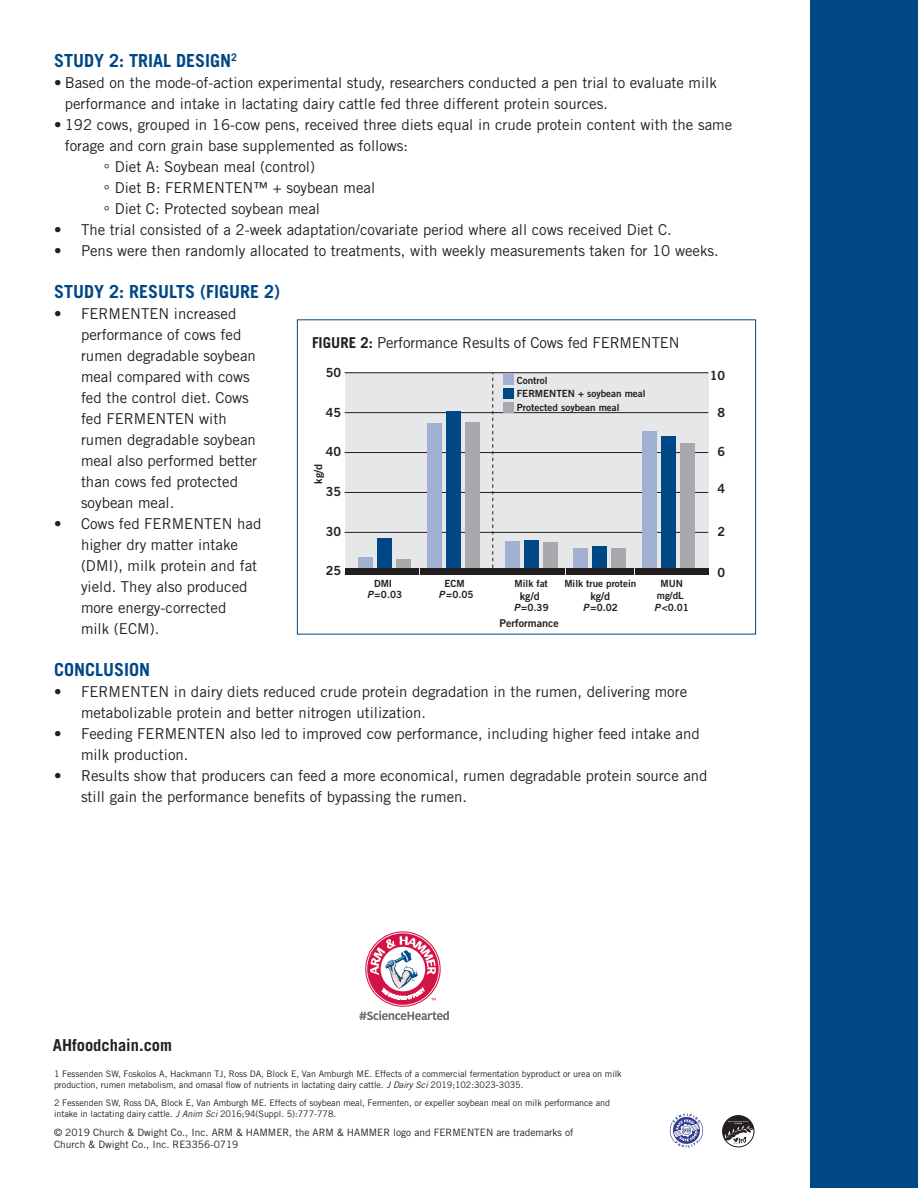
<style>
.page{position:relative;width:918px;height:1188px;background:#fff}
.page>*{position:absolute;margin:0;border:0;box-sizing:border-box;transform-origin:0 0}
.Section_Head{font:700 18px "Trade Gothic LT Std";color:#004785}
.t1{font:700 16.5px "Trade Gothic LT Std";color:#231f20}
.t2{font:15px/21px "Trade Gothic LT Std";color:#231f20}
.t3{font:12.6px "Trade Gothic LT Std Bd 2";color:#231f20}
.t4{font:10.8px "Trade Gothic LT Std Bd 2";color:#231f20}
.t5{font:10.2px/12.1px "Trade Gothic LT Std";color:#231f20}
.t6{font:9.9px/12.1px "Trade Gothic LT Std Bd 2";color:#231f20;text-align:center}
.t7{font:9px/10.8px "Trade Gothic LT Std";letter-spacing:-.005em;color:#231f20}
.s1{font-weight:700}
.s2{font-family:"Trade Gothic LT Std Bd 2 Obl"}
.s3{font-style:italic}
</style>
<div class="page">
<div style="left:810px;top:0;width:108px;height:1188px;background:#004785"></div>
<div style="left:345px;top:372px;width:364px;height:203px;background:#e6e7e8"></div>
<hr style="left:345px;top:532px;width:363px;height:1px;background:#231f20">
<hr style="left:345px;top:492px;width:363px;height:1px;background:#231f20">
<hr style="left:345px;top:412px;width:363px;height:1px;background:#231f20">
<hr style="left:345px;top:372px;width:363px;height:1px;background:#231f20">
<hr style="left:345px;top:452px;width:363px;height:1px;background:#231f20">
<div style="left:359px;top:557px;width:14px;height:14px;background:#a1afd0"></div>
<div style="left:378px;top:538px;width:14px;height:34px;background:#004785"></div>
<div style="left:397px;top:559px;width:14px;height:13px;background:#a7a9ac"></div>
<div style="left:427px;top:423px;width:15px;height:148px;background:#a1afd0"></div>
<div style="left:446px;top:412px;width:15px;height:160px;background:#004785"></div>
<div style="left:466px;top:422px;width:14px;height:150px;background:#a7a9ac"></div>
<div style="left:505px;top:541px;width:14px;height:29px;background:#a1afd0"></div>
<div style="left:524px;top:541px;width:14px;height:30px;background:#004785"></div>
<div style="left:543px;top:542px;width:14px;height:29px;background:#a7a9ac"></div>
<div style="left:574px;top:549px;width:14px;height:21px;background:#a1afd0"></div>
<div style="left:593px;top:546px;width:14px;height:25px;background:#004785"></div>
<div style="left:612px;top:548px;width:14px;height:23px;background:#a7a9ac"></div>
<div style="left:642px;top:431px;width:15px;height:140px;background:#a1afd0"></div>
<div style="left:661px;top:436px;width:15px;height:136px;background:#004785"></div>
<div style="left:681px;top:444px;width:14px;height:127px;background:#a7a9ac"></div>
<div style="left:345px;top:569px;width:364px;height:6px;background:#231f20"></div>
<div style="left:503px;top:374px;width:11px;height:11px;background:#a1afd0"></div>
<div style="left:503px;top:388px;width:11px;height:11px;background:#004785"></div>
<div style="left:503px;top:402px;width:11px;height:11px;background:#a7a9ac"></div>
<svg style="left:492px;top:373px;width:1px;height:196px"></svg>
<div style="left:297px;top:319px;width:459px;height:315px;border:1px solid #004785"></div>
<svg style="left:670px;top:1114px;width:33px;height:33px"></svg>
<div style="left:722px;top:1115px;width:32px;height:32px;border:1px solid #231f20;border-radius:50%"></div>
<svg style="left:723px;top:1116px;width:32px;height:32px"></svg>
<svg style="left:359px;top:932px;width:90px;height:88px"></svg>
<p class="Section_Head" style="left:54px;top:50px;width:184px">STUDY 2: TRIAL DESIGN<sup>2</sup></p>
<p class="t2" style="left:65px;top:72px;width:654px;text-indent:-11px">• Based on the mode-of-action experimental study, researchers conducted a pen trial to evaluate milk performance and intake in lactating dairy cattle fed three different protein sources.</p>
<p class="t2" style="left:65px;top:114px;width:669px;text-indent:-11px">• 192 cows, grouped in 16-cow pens, received three diets equal in crude protein content with the same forage and corn grain base supplemented as follows:</p>
<p class="t2" style="left:104px;top:156px;width:213px">° Diet A: Soybean meal (control)</p>
<p class="t2" style="left:104px;top:177px;width:273px">° Diet B: FERMENTEN™ + soybean meal</p>
<p class="t2" style="left:104px;top:198px;width:218px">° Diet C: Protected soybean meal</p>
<p class="t2" style="left:54px;top:219px;width:619px">• The trial consisted of a 2-week adaptation/covariate period where all cows received Diet C.</p>
<p class="t2" style="left:54px;top:240px;width:666px">• Pens were then randomly allocated to treatments, with weekly measurements taken for 10 weeks.</p>
<p class="Section_Head" style="left:54px;top:281px;width:228px">STUDY 2: RESULTS (FIGURE 2)</p>
<p class="t2" style="left:81px;top:303px;width:178px;text-indent:-27px">• FERMENTEN increased performance of cows fed rumen degradable soybean meal compared with cows fed the control diet. Cows fed FERMENTEN with rumen degradable soybean meal also performed better than cows fed protected soybean meal.</p>
<p class="t2" style="left:81px;top:513px;width:182px;text-indent:-27px">• Cows fed FERMENTEN had higher dry matter intake (DMI), milk protein and fat yield. They also produced more energy-corrected<br>milk (ECM).</p>
<p class="Section_Head" style="left:54px;top:659px;width:98px">CONCLUSION</p>
<p class="t2" style="left:81px;top:681px;width:608px;text-indent:-27px">• FERMENTEN in dairy diets reduced crude protein degradation in the rumen, delivering more metabolizable protein and better nitrogen utilization.</p>
<p class="t2" style="left:81px;top:723px;width:620px;text-indent:-27px">• Feeding FERMENTEN also led to improved cow performance, including higher feed intake and milk production.</p>
<p class="t2" style="left:81px;top:765px;width:628px;text-indent:-27px">• Results show that producers can feed a more economical, rumen degradable protein source and still gain the performance benefits of bypassing the rumen.</p>
<p class="t2" style="left:312px;top:332px;width:369px"><span class="s1">FIGURE 2:</span> Performance Results of Cows fed FERMENTEN</p>
<p class="t3" style="left:326px;top:365px;width:17px">50</p>
<p class="t3" style="left:710px;top:367px;width:17px">10</p>
<p class="t6" style="left:517px;top:373px;width:130px;line-height:13.5px;text-align:left">Control<br>FERMENTEN + soybean meal<br>Protected soybean meal</p>
<p class="t3" style="left:717px;top:405px;width:9px">8</p>
<p class="t3" style="left:717px;top:444px;width:9px">6</p>
<p class="t3" style="left:717px;top:480px;width:9px">4</p>
<p class="t3" style="left:717px;top:523px;width:9px">2</p>
<p class="t3" style="left:326px;top:404px;width:17px">45</p>
<p class="t3" style="left:326px;top:444px;width:17px">40</p>
<p class="t4" style="left:312px;top:484px;width:21px;rotate:-90deg">kg/d</p>
<p class="t3" style="left:326px;top:484px;width:17px">35</p>
<p class="t3" style="left:326px;top:523px;width:17px">30</p>
<p class="t3" style="left:326px;top:563px;width:17px">25</p>
<p class="t3" style="left:717px;top:564px;width:9px">0</p>
<p class="t6" style="left:564px;top:577px;width:74px">Milk true protein</p>
<p class="t4" style="left:590px;top:589px;width:21px">kg/d</p>
<p class="t6" style="left:583px;top:602px;width:36px"><span class="s2">P</span>=0.02</p>
<p class="t6" style="left:367px;top:588px;width:36px"><span class="s2">P</span>=0.03</p>
<p class="t6" style="left:439px;top:578px;width:36px;line-height:10.8px">ECM<br><span class="s2">P</span>=0.05</p>
<p class="t6" style="left:515px;top:577px;width:35px">Milk fat</p>
<p class="t6" style="left:654px;top:577px;width:36px">MUN mg/dL<br><span class="s2">P</span>&lt;0.01</p>
<p class="t6" style="left:374px;top:577px;width:20px">DMI</p>
<p class="t4" style="left:520px;top:589px;width:21px">kg/d</p>
<p class="t6" style="left:514px;top:602px;width:36px"><span class="s2">P</span>=0.39</p>
<p class="t4" style="left:500px;top:616px;width:61px">Performance</p>
<p class="t1" style="left:53px;top:1035px;width:121px">AHfoodchain.com</p>
<p class="t7" style="left:54px;top:1069px;width:569px">1 Fessenden SW, Foskolos A, Hackmann TJ, Ross DA, Block E, Van Amburgh ME. Effects of a commercial fermentation byproduct or urea on milk production, rumen metabolism, and omasal flow of nutrients in lactating dairy cattle. <span class="s3">J Dairy Sci</span> 2019;102:3023-3035.</p>
<p class="t7" style="left:54px;top:1097px;width:558px">2 Fessenden SW, Ross DA, Block E, Van Amburgh ME. Effects of soybean meal, Fermenten, or expeller soybean meal on milk performance and intake in lactating dairy cattle. <span class="s3">J Anim Sci</span> 2016;94(Suppl. 5):777-778.</p>
<p class="t5" style="left:54px;top:1126px;width:521px">© 2019 Church &amp; Dwight Co., Inc. ARM &amp; HAMMER, the ARM &amp; HAMMER logo and FERMENTEN are trademarks of<br>Church &amp; Dwight Co., Inc. RE3356-0719</p>
</div>
